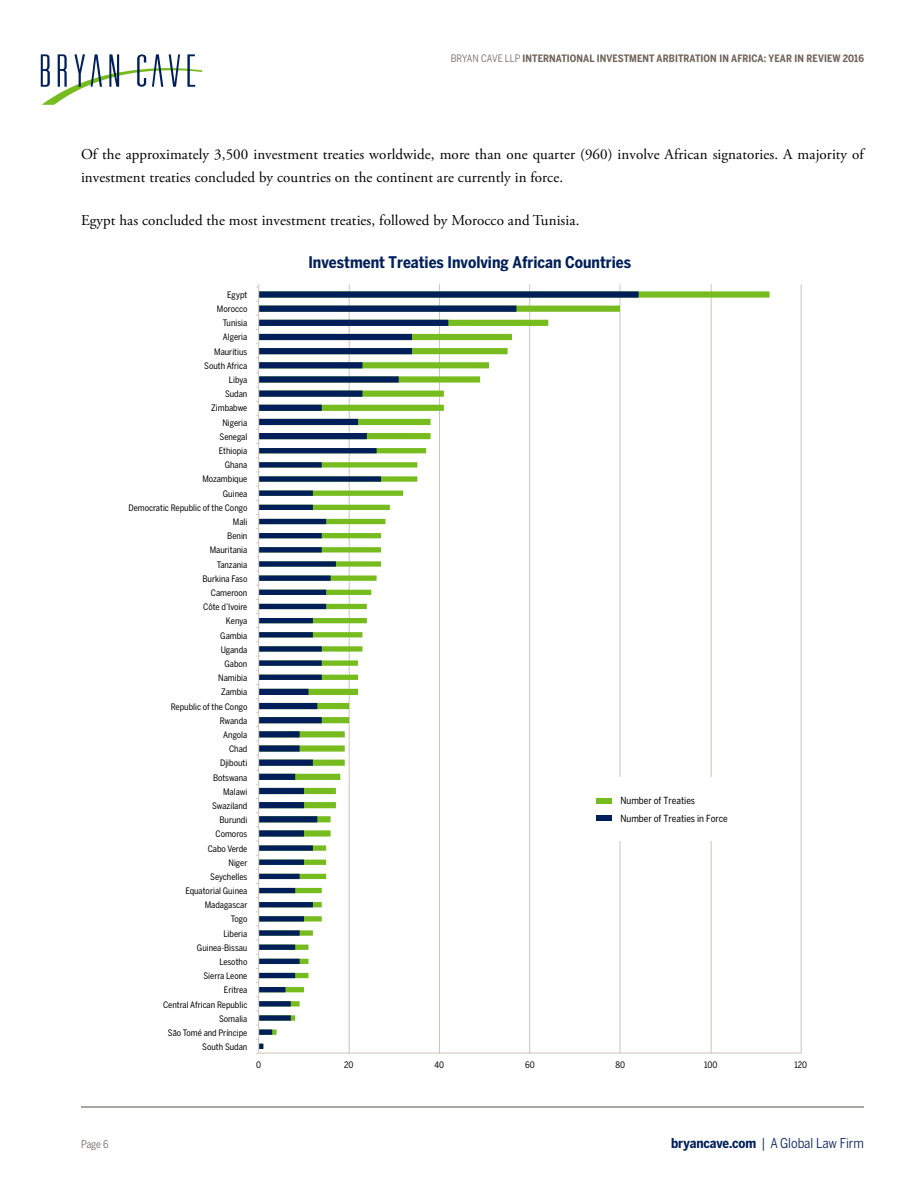
<style>
.page{position:relative;width:918px;height:1188px;background:#fff}
.page>*{position:absolute;margin:0;border:0;box-sizing:border-box;transform-origin:0 0}
.t1{font:700 15.9px "Benton Sans Cond";color:#001f5a}
.t2{font:15px/22.5px "Adobe Garamond Pro";letter-spacing:.005em;color:#000}
.t3{font:13.5px "Benton Sans Cond";color:#001f5a}
.t4{font:10.5px "Benton Sans Cond";color:#6f6258}
.t5{font:700 10.2px "Benton Sans Cond";letter-spacing:.01em;color:#6f6258}
.t6{font:9.75px "Benton Sans Cond";color:#000}
.t7{font:8.85px/14.2px "Benton Sans Cond";color:#000;text-align:right}
.s1{font-weight:400}
.s2{font-weight:700}
</style>
<div class="page">
<hr style="left:81px;top:1106px;width:783px;height:2px;background:#6f6258">
<svg style="left:41px;top:54px;width:161px;height:51px"></svg>
<hr style="left:349px;top:287px;width:1px;height:766px;background:#cdc3bb">
<hr style="left:439px;top:287px;width:1px;height:766px;background:#cdc3bb">
<hr style="left:529px;top:287px;width:1px;height:766px;background:#cdc3bb">
<hr style="left:620px;top:287px;width:1px;height:766px;background:#cdc3bb">
<hr style="left:711px;top:287px;width:1px;height:766px;background:#cdc3bb">
<hr style="left:801px;top:287px;width:1px;height:766px;background:#cdc3bb">
<svg style="left:639px;top:291px;width:131px;height:758px"></svg>
<svg style="left:259px;top:291px;width:380px;height:758px"></svg>
<hr style="left:259px;top:1053px;width:542px;height:1px;background:#cdc3bb">
<hr style="left:258px;top:287px;width:1px;height:767px;background:#cdc3bb">
<div style="left:583px;top:778px;width:162px;height:63px;background:#fff"></div>
<div style="left:597px;top:815px;width:15px;height:6px;background:#001f5a"></div>
<div style="left:597px;top:798px;width:15px;height:6px;background:#77bc1e"></div>
<p class="t5" style="left:451px;top:52px;width:415px"><span class="s1">BRYAN CAVE LLP</span> INTERNATIONAL INVESTMENT ARBITRATION IN AFRICA: YEAR IN REVIEW 2016</p>
<p class="t2" style="left:81px;top:144px;width:784px">Of the approximately 3,500 investment treaties worldwide, more than one quarter (960) involve African signatories. A majority of investment treaties concluded by countries on the continent are currently in force.</p>
<p class="t2" style="left:81px;top:209px;width:500px">Egypt has concluded the most investment treaties, followed by Morocco and Tunisia.</p>
<p class="t7" style="left:128px;top:287px;width:120px">Egypt<br>Morocco<br>Tunisia<br>Algeria<br>Mauritius<br>South Africa<br>Libya<br>Sudan<br>Zimbabwe<br>Nigeria<br>Senegal<br>Ethiopia<br>Ghana<br>Mozambique<br>Guinea<br>Democratic Republic of the Congo<br>Mali<br>Benin<br>Mauritania<br>Tanzania<br>Burkina Faso<br>Cameroon<br>Côte d’Ivoire<br>Kenya<br>Gambia<br>Uganda<br>Gabon<br>Namibia<br>Zambia<br>Republic of the Congo<br>Rwanda<br>Angola<br>Chad<br>Djibouti<br>Botswana<br>Malawi<br>Swaziland<br>Burundi<br>Comoros<br>Cabo Verde<br>Niger<br>Seychelles<br>Equatorial Guinea<br>Madagascar<br>Togo<br>Liberia<br>Guinea-Bissau<br>Lesotho<br>Sierra Leone<br>Eritrea<br>Central African Republic<br>Somalia<br>São Tomé and Príncipe<br>South Sudan</p>
<p class="t1" style="left:308px;top:253px;width:324px">Investment Treaties Involving African Countries</p>
<p class="t6" style="left:620px;top:795px;width:76px">Number of Treaties</p>
<p class="t6" style="left:620px;top:812px;width:109px">Number of Treaties in Force</p>
<p class="t7" style="left:256px;top:1058px;width:6px">0</p>
<p class="t7" style="left:344px;top:1058px;width:11px">20</p>
<p class="t7" style="left:435px;top:1058px;width:11px">40</p>
<p class="t7" style="left:525px;top:1058px;width:11px">60</p>
<p class="t7" style="left:615px;top:1058px;width:11px">80</p>
<p class="t7" style="left:704px;top:1058px;width:15px">100</p>
<p class="t7" style="left:795px;top:1058px;width:14px">120</p>
<p class="t4" style="left:81px;top:1138px;width:29px">Page 6</p>
<h3 class="t3" style="left:671px;top:1135px;width:194px"><span class="s2">bryancave.com</span> | A Global Law Firm</h3>
</div>
